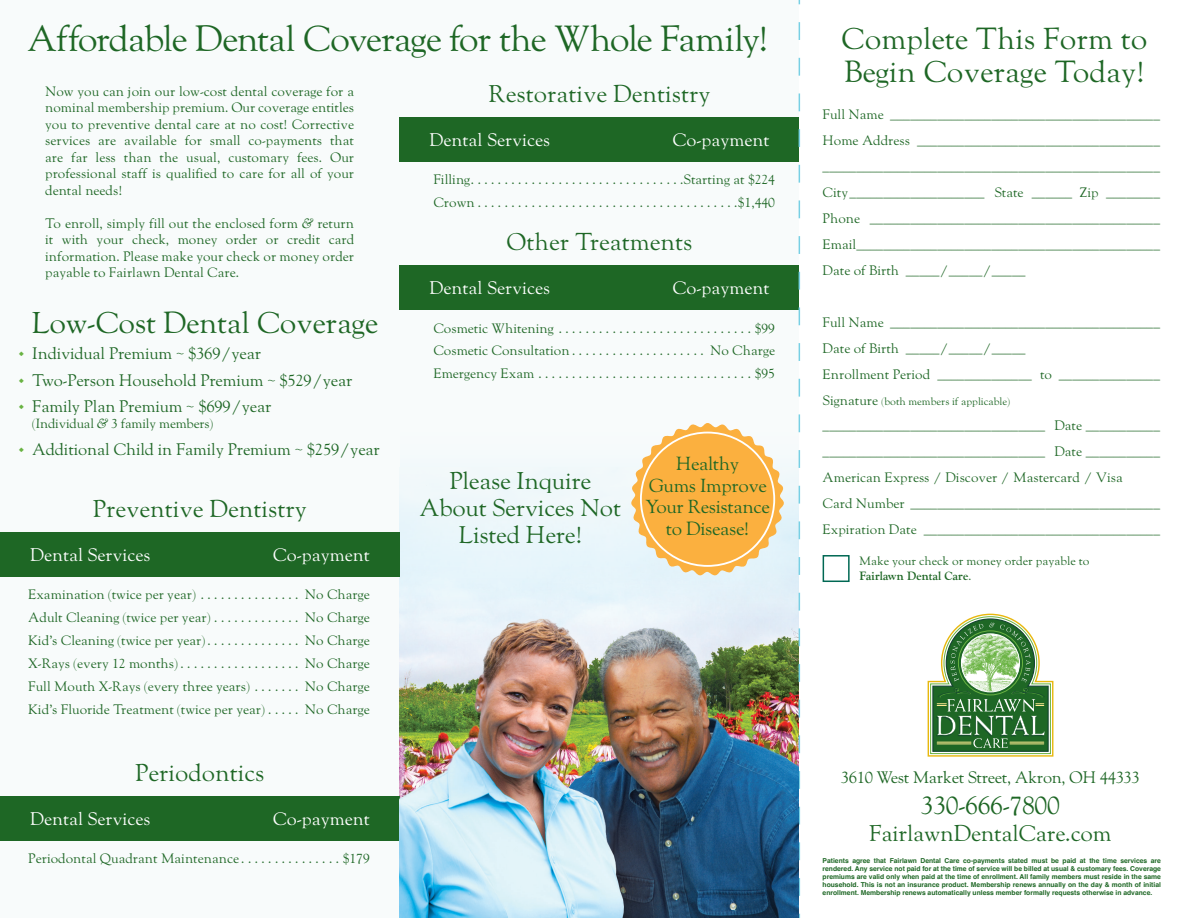
<style>
.page{position:relative;width:1188px;height:918px;background:#fff}
.page>*{position:absolute;margin:0;border:0;box-sizing:border-box;transform-origin:0 0}
.t1{font:36px "LTC Goudy Oldstyle Pro";letter-spacing:-.04em;color:#1e6725}
.t2{font:30px "LTC Goudy Oldstyle Pro";color:#1e6725}
.t3{font:25.5px "LTC Goudy Oldstyle Pro";letter-spacing:-.01em;color:#1e6725}
.t4{font:24px "LTC Goudy Oldstyle Pro";color:#1e6725}
.t5{font:22.5px "LTC Goudy Oldstyle Pro";letter-spacing:-.01em;color:#1e6725}
.t6{font:18.75px/21.9px "LTC Goudy Oldstyle Pro";letter-spacing:-.02em;color:#1e6725;text-align:center}
.t7{font:18px "LTC Goudy Oldstyle Pro";color:#fff}
.t8{font:16.5px "LTC Goudy Oldstyle Pro";letter-spacing:-.01em;color:#1e6725}
.t9{font:13.5px/16.5px "LTC Goudy Oldstyle Pro";color:#1e6725;text-align:justify}
.t10{font:13.2px "LTC Goudy Oldstyle Pro";letter-spacing:-.01em;color:#1e6725}
.t11{font:12px "LTC Goudy Oldstyle Pro";color:#1e6725}
.t12{font:700 12px "LTC Goudy Oldstyle Pro";color:#1e6725}
.t13{font:10.5px "LTC Goudy Oldstyle Pro";color:#1e6725}
.t14{font:700 6.75px/8.1px "Helvetica";color:#1e6725;text-align:justify}
.s1{font-style:italic}
.s2{color:#69b342}
.s3{font-size:13.5px}
.s4{font-weight:400}
</style>
<div class="page">
<div style="left:0;top:0;width:400px;height:918px;background:#f8fbfb"></div>
<div style="left:400px;top:0;width:399px;height:407px;background:#f8fbfb"></div>
<div style="left:400px;top:396px;width:399px;height:225px;background:#f0f8fb"></div>
<div style="left:823px;top:555px;width:27px;height:27px;border:2px solid #006853"></div>
<div style="left:0;top:532px;width:400px;height:45px;background:#1e6725"></div>
<div style="left:0;top:796px;width:400px;height:45px;background:#1e6725"></div>
<div style="left:400px;top:117px;width:399px;height:45px;background:#1e6725"></div>
<div style="left:400px;top:266px;width:399px;height:44px;background:#1e6725"></div>
<svg style="left:631px;top:423px;width:153px;height:153px"></svg>
<svg style="left:799px;top:0;width:1px;height:918px"></svg>
<svg style="left:927px;top:613px;width:127px;height:144px"></svg>
<hr style="left:937px;top:742px;width:34px;height:1px;background:#ffea90">
<hr style="left:937px;top:744px;width:34px;height:1px;background:#ffea90">
<hr style="left:1010px;top:742px;width:34px;height:1px;background:#ffea90">
<hr style="left:1010px;top:744px;width:34px;height:1px;background:#ffea90">
<img style="left:400px;top:590px;width:399px;height:328px">
<p class="t1" style="left:27px;top:18px;width:742px">Affordable Dental Coverage for the Whole Family!</p>
<p class="t9" style="left:45px;top:83px;width:310px">Now you can join our low-cost dental coverage for a nominal membership premium. Our coverage entitles you to preventive dental care at no cost! Corrective services are available for small co-payments that are far less than the usual, customary fees. Our professional staff is qualified to care for all of your dental needs!</p>
<p class="t9" style="left:45px;top:215px;width:310px">To enroll, simply fill out the enclosed form <span class="s1">&amp;</span> return it with your check, money order or credit card information. Please make your check or money order payable to Fairlawn Dental Care.</p>
<p class="t2" style="left:32px;top:305px;width:348px">Low-Cost Dental Coverage</p>
<p class="t8" style="left:19px;top:344px;width:244px"><span class="s2">•</span> Individual Premium ~ $369/year</p>
<p class="t8" style="left:19px;top:370px;width:336px"><span class="s2">•</span> Two-Person Household Premium ~ $529/year</p>
<p class="t8" style="left:19px;top:397px;width:255px"><span class="s2">•</span> Family Plan Premium ~ $699/year</p>
<p class="t10" style="left:32px;top:416px;width:182px">(Individual <span class="s1">&amp;</span> 3 family members)</p>
<p class="t8" style="left:19px;top:439px;width:363px"><span class="s2">•</span> Additional Child in Family Premium ~ $259/year</p>
<p class="t4" style="left:93px;top:495px;width:216px">Preventive Dentistry</p>
<p class="t7" style="left:30px;top:544px;width:122px">Dental Services</p>
<p class="t7" style="left:273px;top:544px;width:99px">Co-payment</p>
<p class="t9" style="left:28px;top:587px;width:169px">Examination (twice per year)</p>
<p class="t9" style="left:305px;top:587px;width:66px">No Charge</p>
<p class="t9" style="left:28px;top:610px;width:184px">Adult Cleaning (twice per year)</p>
<p class="t9" style="left:305px;top:610px;width:66px">No Charge</p>
<p class="t9" style="left:28px;top:632px;width:178px">Kid’s Cleaning (twice per year)</p>
<p class="t9" style="left:305px;top:632px;width:66px">No Charge</p>
<p class="t9" style="left:28px;top:655px;width:151px">X-Rays (every 12 months)</p>
<p class="t9" style="left:305px;top:655px;width:66px">No Charge</p>
<p class="t9" style="left:28px;top:678px;width:223px">Full Mouth X-Rays (every three years)</p>
<p class="t9" style="left:305px;top:678px;width:66px">No Charge</p>
<p class="t9" style="left:28px;top:701px;width:238px">Kid’s Fluoride Treatment (twice per year)</p>
<p class="t9" style="left:305px;top:701px;width:66px">No Charge</p>
<p class="t4" style="left:135px;top:759px;width:131px">Periodontics</p>
<p class="t7" style="left:30px;top:808px;width:122px">Dental Services</p>
<p class="t7" style="left:273px;top:808px;width:99px">Co-payment</p>
<p class="t9" style="left:28px;top:851px;width:212px">Periodontal Quadrant Maintenance</p>
<p class="t9" style="left:343px;top:851px;width:28px">$179</p>
<p class="t4" style="left:488px;top:80px;width:224px">Restorative Dentistry</p>
<p class="t7" style="left:430px;top:129px;width:122px">Dental Services</p>
<p class="t7" style="left:672px;top:129px;width:99px">Co-payment</p>
<p class="t9" style="left:433px;top:172px;width:38px">Filling</p>
<p class="t9" style="left:684px;top:172px;width:93px">Starting at $224</p>
<p class="t9" style="left:433px;top:195px;width:43px">Crown</p>
<p class="t9" style="left:738px;top:195px;width:39px">$1,440</p>
<p class="t4" style="left:506px;top:228px;width:188px">Other Treatments</p>
<p class="t7" style="left:430px;top:278px;width:122px">Dental Services</p>
<p class="t7" style="left:672px;top:278px;width:99px">Co-payment</p>
<p class="t9" style="left:433px;top:320px;width:122px">Cosmetic Whitening</p>
<p class="t9" style="left:755px;top:320px;width:22px">$99</p>
<p class="t9" style="left:433px;top:343px;width:138px">Cosmetic Consultation</p>
<p class="t9" style="left:710px;top:343px;width:66px">No Charge</p>
<p class="t9" style="left:433px;top:366px;width:102px">Emergency Exam</p>
<p class="t9" style="left:755px;top:366px;width:22px">$95</p>
<p class="t4" style="left:449px;top:466px;width:143px">Please Inquire</p>
<p class="t4" style="left:420px;top:493px;width:203px">About Services Not</p>
<p class="t4" style="left:459px;top:520px;width:125px">Listed Here!</p>
<p class="t6" style="left:645px;top:453px;width:126px">Healthy<br>Gums Improve<br>Your Resistance to Disease!</p>
<p class="t2" style="left:841px;top:21px;width:308px">Complete This Form to</p>
<p class="t2" style="left:844px;top:54px;width:302px">Begin Coverage Today!</p>
<p class="t9" style="left:823px;top:106px;width:339px">Full Name ________________________________________</p>
<p class="t9" style="left:823px;top:132px;width:339px">Home Address ____________________________________</p>
<p class="t9" style="left:823px;top:158px;width:339px">__________________________________________________</p>
<p class="t9" style="left:823px;top:184px;width:339px">City____________________ State ______ Zip ________</p>
<p class="t9" style="left:823px;top:210px;width:339px">Phone ___________________________________________</p>
<p class="t9" style="left:823px;top:236px;width:339px">Email_____________________________________________</p>
<p class="t9" style="left:823px;top:262px;width:204px">Date of Birth _____/_____/_____</p>
<p class="t9" style="left:823px;top:314px;width:339px">Full Name ________________________________________</p>
<p class="t9" style="left:823px;top:340px;width:204px">Date of Birth _____/_____/_____</p>
<p class="t9" style="left:823px;top:366px;width:339px">Enrollment Period ______________ to _______________</p>
<p class="t13" style="left:823px;top:395px;width:189px"><span class="s3">Signature</span> (both members if applicable)</p>
<p class="t9" style="left:823px;top:418px;width:339px">_________________________________ Date ___________</p>
<p class="t9" style="left:823px;top:444px;width:339px">_________________________________ Date ___________</p>
<p class="t9" style="left:823px;top:470px;width:302px">American Express / Discover / Mastercard / Visa</p>
<p class="t9" style="left:823px;top:496px;width:339px">Card Number _____________________________________</p>
<p class="t9" style="left:823px;top:522px;width:339px">Expiration Date ___________________________________</p>
<p class="t11" style="left:859px;top:554px;width:232px">Make your check or money order payable to</p>
<p class="t12" style="left:859px;top:568px;width:114px">Fairlawn Dental Care<span class="s4">.</span></p>
<p class="t8" style="left:841px;top:768px;width:300px">3610 West Market Street, Akron, OH 44333</p>
<p class="t3" style="left:921px;top:790px;width:140px">330-666-7800</p>
<p class="t5" style="left:869px;top:820px;width:244px">FairlawnDentalCare.com</p>
<p class="t14" style="left:823px;top:857px;width:340px">Patients agree that Fairlawn Dental Care co-payments stated must be paid at the time services are rendered. Any service not paid for at the time of service will be billed at usual &amp; customary fees. Coverage premiums are valid only when paid at the time of enrollment. All family members must reside in the same household. This is not an insurance product. Membership renews annually on the day &amp; month of initial enrollment. Membership renews automatically unless member formally requests otherwise in advance.</p>
</div>
